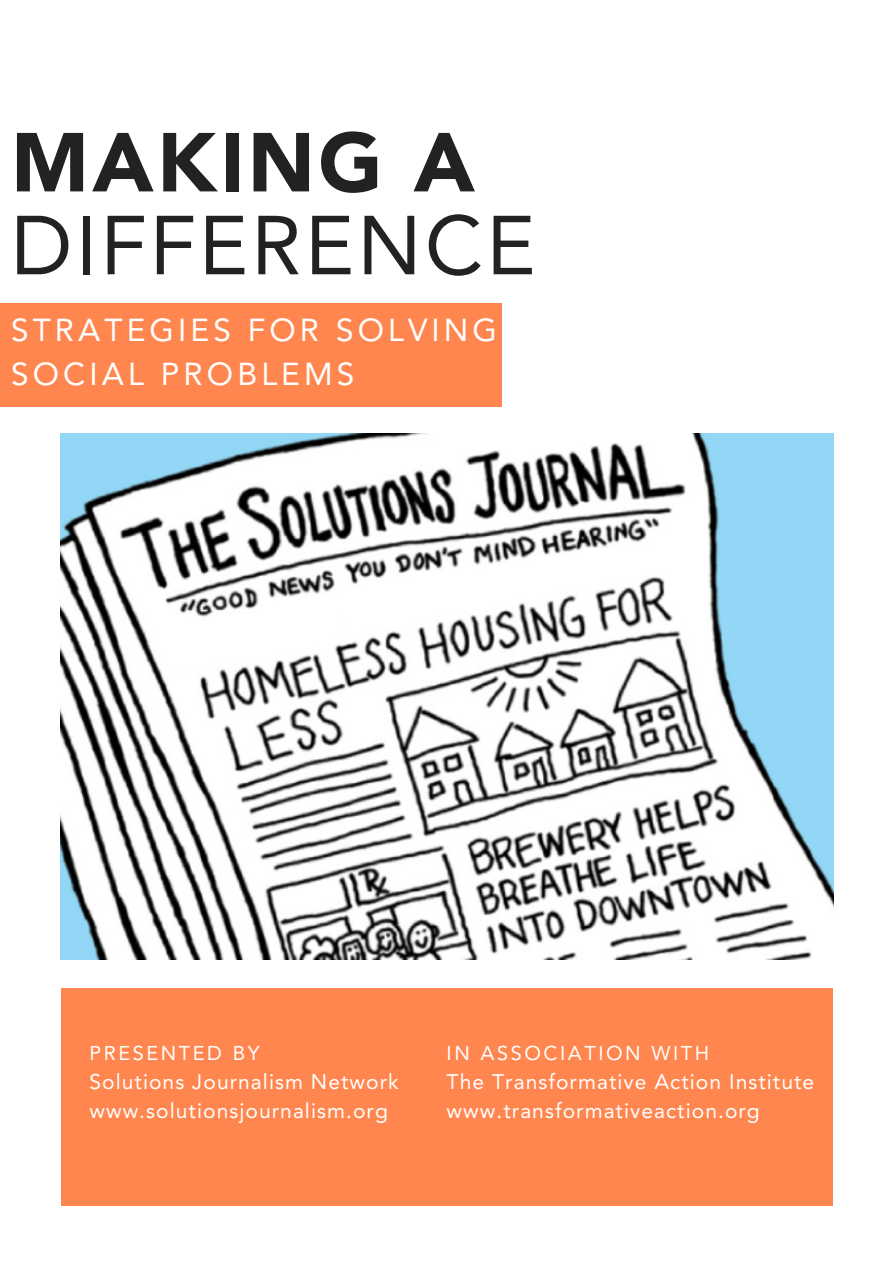
<style>
.page{position:relative;width:894px;height:1264px;background:#fff}
.page>*{position:absolute;margin:0;border:0;box-sizing:border-box;transform-origin:0 0}
.t1{font:82.5px "Avenir LT Std";letter-spacing:.04em;color:#222}
.t2{font:900 82.5px "Avenir LT Std";letter-spacing:.04em;color:#222}
.t3{font:31.5px/44px "Avenir LT Std";letter-spacing:.13em;color:#fff}
.t4{font:21px "Avenir LT Std";letter-spacing:.05em;color:#fff}
.t5{font:19.8px "Avenir LT Std";letter-spacing:.13em;color:#fff}
</style>
<div class="page">
<div style="left:61px;top:988px;width:771px;height:217px;background:#ff864e"></div>
<img style="left:61px;top:433px;width:772px;height:526px">
<div style="left:0;top:304px;width:501px;height:102px;background:#ff864e"></div>
<p class="t2" style="left:11px;top:129px;width:465px">MAKING A</p>
<p class="t1" style="left:11px;top:212px;width:525px">DIFFERENCE</p>
<p class="t3" style="left:11px;top:311px;width:487px">STRATEGIES FOR SOLVING<br>SOCIAL PROBLEMS</p>
<p class="t5" style="left:89px;top:1044px;width:171px">PRESENTED BY</p>
<p class="t4" style="left:89px;top:1072px;width:311px">Solutions Journalism Network</p>
<p class="t4" style="left:89px;top:1102px;width:300px">www.solutionsjournalism.org</p>
<p class="t5" style="left:446px;top:1044px;width:264px">IN ASSOCIATION WITH</p>
<p class="t4" style="left:446px;top:1072px;width:369px">The Transformative Action Institute</p>
<p class="t4" style="left:446px;top:1102px;width:314px">www.transformativeaction.org</p>
</div>
